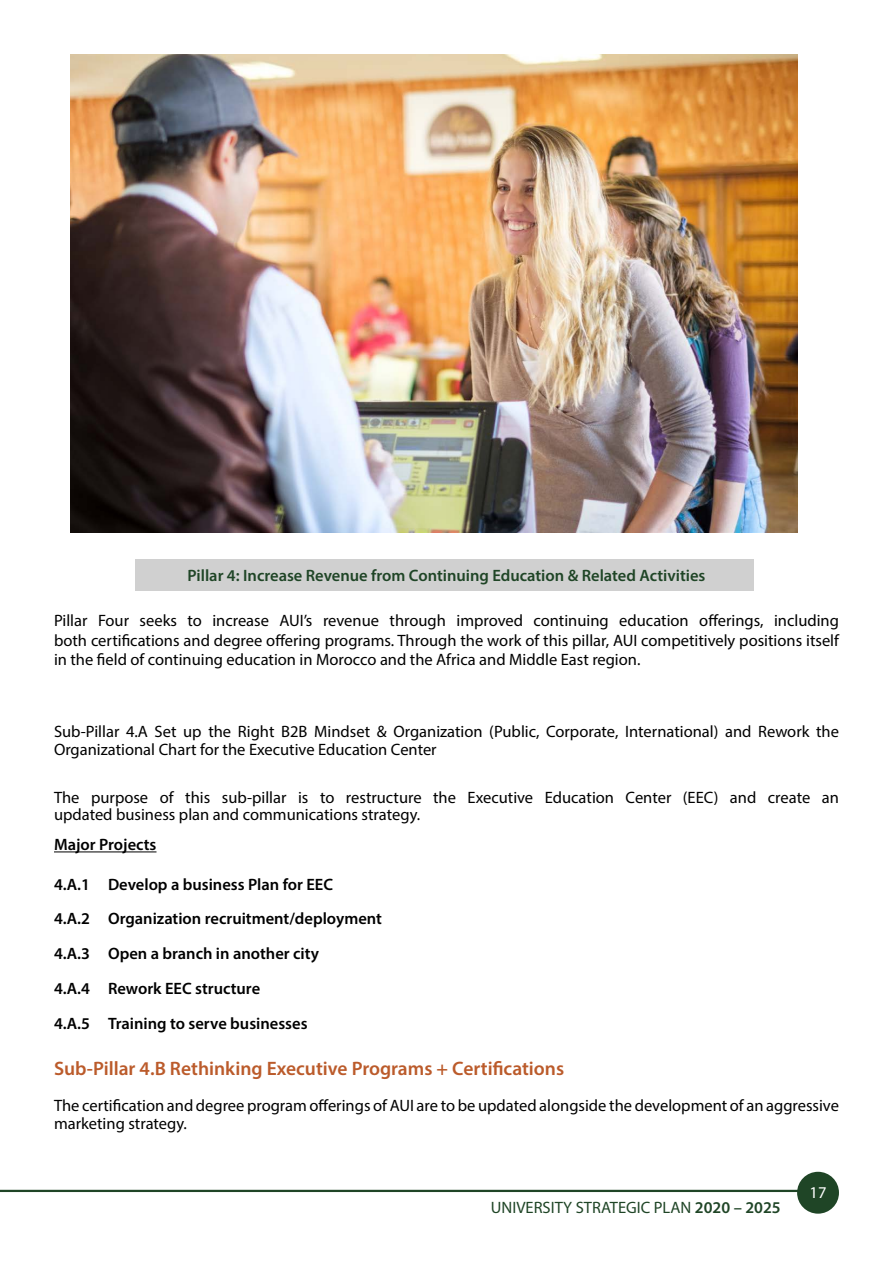
<style>
.page{position:relative;width:893px;height:1263px;background:#fff}
.page>*{position:absolute;margin:0;border:0;box-sizing:border-box;transform-origin:0 0}
.t1{font:600 19.5px "Myriad Pro";color:#bb5b2b}
.t2{font:16.5px/17.9px "Myriad Pro";color:#000}
.t3{font:600 16.5px/34.8px "Myriad Pro";color:#000}
.t4{font:600 16.5px "Myriad Pro";color:#1f4526}
.t5{font:16.5px "Myriad Pro";color:#1f4526}
.t6{font:16.5px "Myriad Pro";color:#fff}
.s1{font-weight:600}
</style>
<div class="page">
<div style="left:797px;top:1172px;width:42px;height:42px;background:#1f4526;border-radius:50%"></div>
<hr style="left:0;top:1190px;width:807px;height:2px;background:#1f4526">
<div style="left:135px;top:559px;width:618px;height:32px;background:#d0d0d0"></div>
<hr style="left:54px;top:851px;width:102px;height:1px;background:#000">
<img style="left:70px;top:54px;width:727px;height:479px">
<p class="t4" style="left:188px;top:564px;width:519px">Pillar 4: Increase Revenue from Continuing Education &amp; Related Activities</p>
<p class="t2" style="left:54px;top:610px;width:786px;line-height:19.8px;text-align:justify">Pillar Four seeks to increase AUI’s revenue through improved continuing education offerings, including both certifications and degree offering programs. Through the work of this pillar, AUI competitively positions itself in the field of continuing education in Morocco and the Africa and Middle East region.</p>
<p class="t2" style="left:54px;top:722px;width:787px">Sub-Pillar 4.A Set up the Right B2B Mindset &amp; Organization (Public, Corporate, International) and Rework the<br>Organizational Chart for the Executive Education Center</p>
<p class="t2" style="left:54px;top:788px;width:786px">The purpose of this sub-pillar is to restructure the Executive Education Center (EEC) and create an updated business plan and communications strategy.</p>
<p class="t3" style="left:54px;top:827px;width:104px">Major Projects</p>
<p class="t3" style="left:54px;top:866px;width:330px">4.A.1 Develop a business Plan for EEC<br>4.A.2 Organization recruitment/deployment 4.A.3 Open a branch in another city<br>4.A.4 Rework EEC structure<br>4.A.5 Training to serve businesses</p>
<p class="t1" style="left:54px;top:1056px;width:512px">Sub-Pillar 4.B Rethinking Executive Programs + Certifications</p>
<p class="t2" style="left:54px;top:1096px;width:786px">The certification and degree program offerings of AUI are to be updated alongside the development of an aggressive marketing strategy.</p>
<p class="t5" style="left:491px;top:1197px;width:291px">UNIVERSITY STRATEGIC PLAN <span class="s1">2020 – 2025</span></p>
<p class="t6" style="left:810px;top:1182px;width:18px">17</p>
</div>
